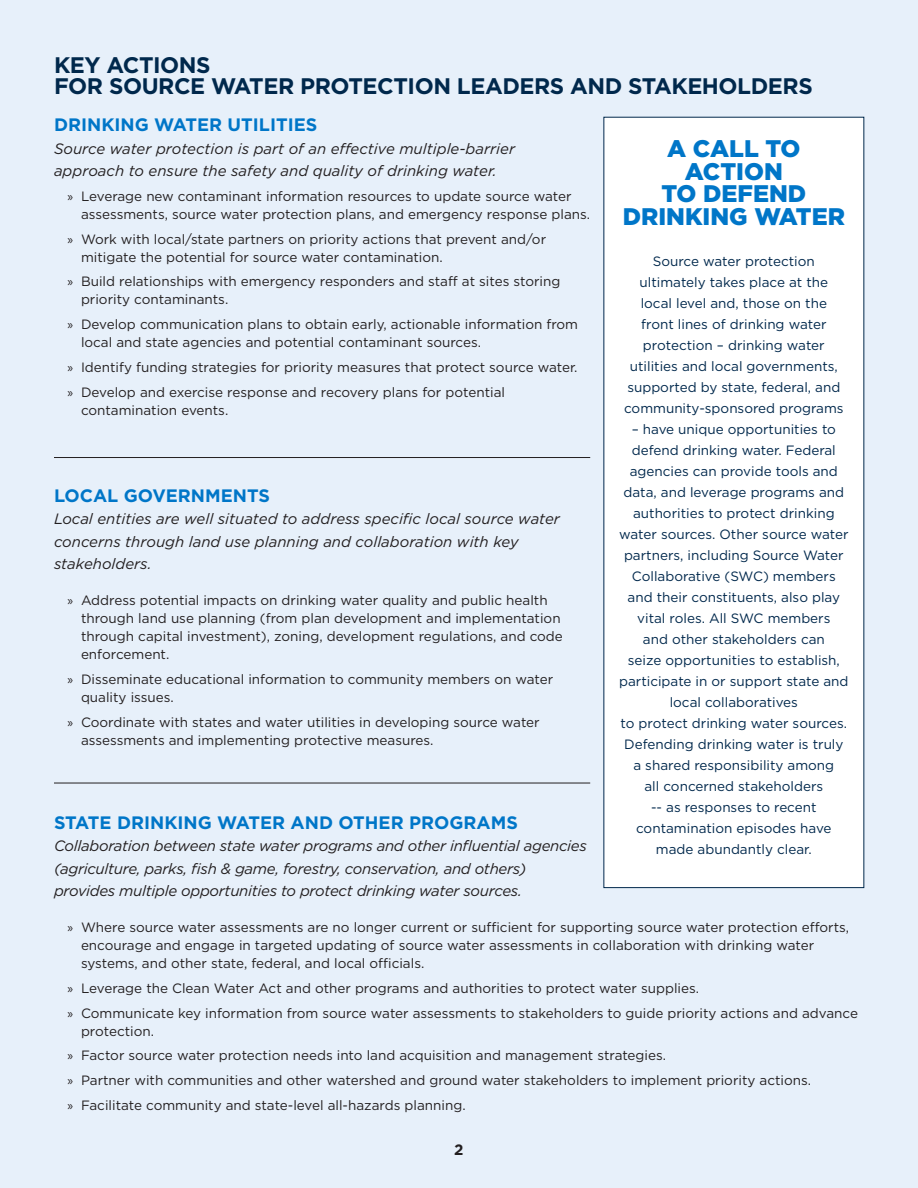
<style>
.page{position:relative;width:918px;height:1188px;background:#e7f0fa}
.page>*{position:absolute;margin:0;border:0;box-sizing:border-box;transform-origin:0 0}
.t1{font:900 24px/22.5px "Gotham HTF";color:#0076c8;text-align:center}
.t2{font:700 22.5px/21px "Gotham HTF";letter-spacing:-.02em;color:#00284c}
.t3{font:700 18px "Gotham HTF";color:#0076c8}
.t4{font:italic 15px/22.5px "Gotham HTF";letter-spacing:-.01em;color:#231f20}
.t5{font:700 15px "Gotham HTF";color:#231f20}
.t6{font:13.5px/18px "Gotham HTF";color:#231f20}
.t7{font:13.5px/21px "Gotham HTF";color:#00284c;text-align:center}
.s1{font-family:"Myriad Pro"}
</style>
<div class="page">
<hr style="left:54px;top:457px;width:536px;height:1px;background:#231f20">
<hr style="left:54px;top:783px;width:536px;height:1px;background:#231f20">
<div style="left:604px;top:117px;width:260px;height:771px;background:#fff"></div>
<p class="t2" style="left:54px;top:54px;width:760px">KEY ACTIONS<br>FOR SOURCE WATER PROTECTION LEADERS AND STAKEHOLDERS</p>
<p class="t3" style="left:54px;top:114px;width:265px">DRINKING WATER UTILITIES</p>
<p class="t4" style="left:54px;top:137px;width:463px">Source water protection is part of an effective multiple-barrier approach to ensure the safety and quality of drinking water.</p>
<p class="t6" style="left:81px;top:187px;width:511px;text-indent:-14px"><span class="s1">»</span> Leverage new contaminant information resources to update source water assessments, source water protection plans, and emergency response plans.</p>
<p class="t6" style="left:81px;top:230px;width:467px;text-indent:-14px"><span class="s1">»</span> Work with local/state partners on priority actions that prevent and/or mitigate the potential for source water contamination.</p>
<p class="t6" style="left:81px;top:272px;width:481px;text-indent:-14px"><span class="s1">»</span> Build relationships with emergency responders and staff at sites storing priority contaminants.</p>
<p class="t6" style="left:81px;top:315px;width:499px;text-indent:-14px"><span class="s1">»</span> Develop communication plans to obtain early, actionable information from local and state agencies and potential contaminant sources.</p>
<p class="t6" style="left:68px;top:358px;width:512px"><span class="s1">»</span> Identify funding strategies for priority measures that protect source water.</p>
<p class="t6" style="left:81px;top:383px;width:426px;text-indent:-14px"><span class="s1">»</span> Develop and exercise response and recovery plans for potential contamination events.</p>
<p class="t1" style="left:623px;top:137px;width:224px">A CALL TO<br>ACTION<br>TO DEFEND<br>DRINKING WATER</p>
<p class="t7" style="left:624px;top:251px;width:221px">Source water protection ultimately takes place at the local level and, those on the front lines of drinking water protection – drinking water utilities and local governments, supported by state, federal, and community-sponsored programs</p>
<p class="t7" style="left:619px;top:419px;width:231px">– have unique opportunities to defend drinking water. Federal agencies can provide tools and data, and leverage programs and authorities to protect drinking water sources. Other source water partners, including Source Water<br>Collaborative (SWC) members and their constituents, also play vital roles. All SWC members<br>and other stakeholders can<br>seize opportunities to establish, participate in or support state and local collaboratives</p>
<p class="t7" style="left:621px;top:713px;width:228px">to protect drinking water sources.<br>Defending drinking water is truly a shared responsibility among<br>all concerned stakeholders<br>-- as responses to recent contamination episodes have made abundantly clear.</p>
<p class="t3" style="left:54px;top:485px;width:217px">LOCAL GOVERNMENTS</p>
<p class="t4" style="left:54px;top:508px;width:507px">Local entities are well situated to address specific local source water concerns through land use planning and collaboration with key stakeholders.</p>
<p class="t6" style="left:81px;top:591px;width:483px;text-indent:-14px"><span class="s1">»</span> Address potential impacts on drinking water quality and public health through land use planning (from plan development and implementation through capital investment), zoning, development regulations, and code enforcement.</p>
<p class="t6" style="left:81px;top:670px;width:474px;text-indent:-14px"><span class="s1">»</span> Disseminate educational information to community members on water quality issues.</p>
<p class="t6" style="left:81px;top:713px;width:460px;text-indent:-14px"><span class="s1">»</span> Coordinate with states and water utilities in developing source water assessments and implementing protective measures.</p>
<p class="t3" style="left:54px;top:812px;width:465px">STATE DRINKING WATER AND OTHER PROGRAMS</p>
<p class="t4" style="left:54px;top:835px;width:534px">Collaboration between state water programs and other influential agencies (agriculture, parks, fish &amp; game, forestry, conservation, and others) provides multiple opportunities to protect drinking water sources.</p>
<p class="t6" style="left:81px;top:918px;width:770px;text-indent:-14px"><span class="s1">»</span> Where source water assessments are no longer current or sufficient for supporting source water protection efforts, encourage and engage in targeted updating of source water assessments in collaboration with drinking water systems, and other state, federal, and local officials.</p>
<p class="t6" style="left:68px;top:979px;width:633px"><span class="s1">»</span> Leverage the Clean Water Act and other programs and authorities to protect water supplies.</p>
<p class="t6" style="left:81px;top:1004px;width:779px;text-indent:-14px"><span class="s1">»</span> Communicate key information from source water assessments to stakeholders to guide priority actions and advance protection.</p>
<p class="t6" style="left:68px;top:1046px;width:600px"><span class="s1">»</span> Factor source water protection needs into land acquisition and management strategies.</p>
<p class="t6" style="left:68px;top:1071px;width:745px"><span class="s1">»</span> Partner with communities and other watershed and ground water stakeholders to implement priority actions.</p>
<p class="t6" style="left:68px;top:1096px;width:400px"><span class="s1">»</span> Facilitate community and state-level all-hazards planning.</p>
<p class="t5" style="left:454px;top:1141px;width:11px">2</p>
</div>
